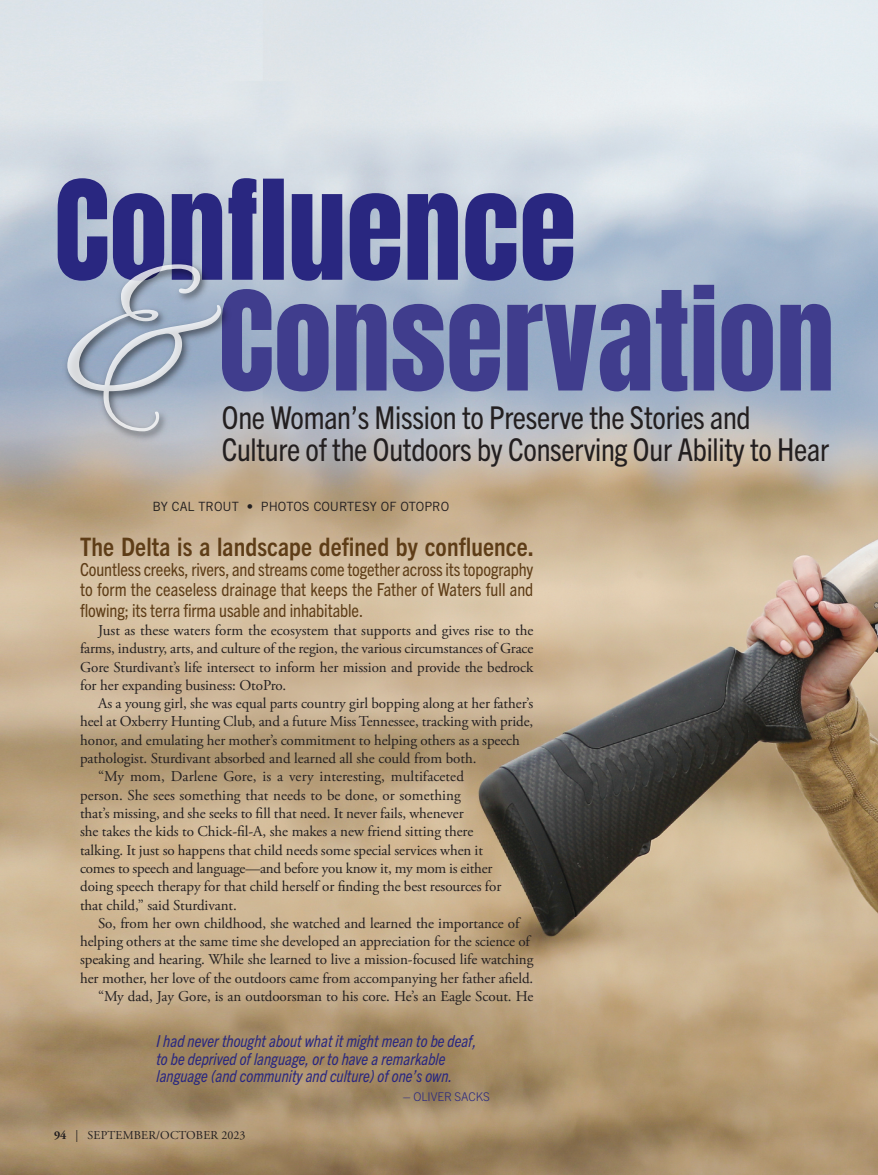
<style>
.page{position:relative;width:878px;height:1175px;background:#fff}
.page>*{position:absolute;margin:0;border:0;box-sizing:border-box;transform-origin:0 0}
.t1{font:210px "Alex Brush";color:rgb(255 255 255/.79)}
.t2{font:117px "Anton";color:#403d8d}
.t3{font:117px "Anton";color:#292780}
.t4{font:condensed 31.5px "Trade Gothic Next LT Pro";letter-spacing:-.01em;color:#231f20}
.t5{font:700 condensed 25.5px "Trade Gothic Next LT Pro";letter-spacing:.005em;color:#5e3d17}
.t6{font:condensed 18px/20.2px "Trade Gothic Next LT Pro";letter-spacing:-.005em;color:#5e3d17;text-align:justify}
.t7{font:italic condensed 16.5px/17.7px "Trade Gothic Next LT Pro";color:#292780}
.t8{font:15px/18.3px "Adobe Garamond Pro";letter-spacing:-.005em;color:#231f20}
.t9{font:12.75px "Trade Gothic";color:#231f20}
.t10{font:12px "Adobe Garamond Pro";letter-spacing:.015em;color:#231f20}
.t11{font:300 12px "Trade Gothic Next LT Pro";color:#292780}
.s1{font-size:27px}
.s2{font-weight:700}
</style>
<div class="page">
<img style="left:0;top:0;width:878px;height:1174px">
<img style="left:0;top:204px;width:422px;height:285px">
<p class="t3" style="left:54px;top:147px;width:524px">Confluence</p>
<p class="t1" style="left:65px;top:230px;width:160px">&amp;</p>
<p class="t2" style="left:218px;top:257px;width:618px">Conservation</p>
<p class="t4" style="left:222px;top:406px;width:530px">One Woman’s Mission to Preserve the Stories and</p>
<p class="t4" style="left:222px;top:438px;width:608px">Culture of the Outdoors by Conserving Our Ability to Hear</p>
<p class="t9" style="left:152px;top:501px;width:298px">BY CAL TROUT • PHOTOS COURTESY OF OTOPRO</p>
<p class="t5" style="left:80px;top:537px;width:455px">The Delta is a landscape defined by confluence<span class="s1">.</span></p>
<p class="t6" style="left:80px;top:561px;width:455px">Countless creeks, rivers, and streams come together across its topography to form the ceaseless drainage that keeps the Father of Waters full and flowing; its terra firma usable and inhabitable.</p>
<p class="t8" style="left:80px;top:622px;width:455px;text-align:justify;text-indent:18px">Just as these waters form the ecosystem that supports and gives rise to the farms, industry, arts, and culture of the region, the various circumstances of Grace Gore Sturdivant’s life intersect to inform her mission and provide the bedrock for her expanding business: OtoPro.</p>
<p class="t8" style="left:80px;top:695px;width:454px;text-indent:18px">As a young girl, she was equal parts country girl bopping along at her father’s heel at Oxberry Hunting Club, and a future Miss Tennessee, tracking with pride, honor, and emulating her mother’s commitment to helping others as a speech pathologist. Sturdivant absorbed and learned all she could from both.</p>
<p class="t8" style="left:80px;top:769px;width:423px;text-indent:18px">“My mom, Darlene Gore, is a very interesting, multifaceted person. She sees something that needs to be done, or something<br>that’s missing, and she seeks to fill that need. It never fails, whenever<br>she takes the kids to Chick-fil-A, she makes a new friend sitting there talking. It just so happens that child needs some special services when it comes to speech and language—and before you know it, my mom is either doing speech therapy for that child herself or finding the best resources for that child,” said Sturdivant.</p>
<p class="t8" style="left:80px;top:915px;width:455px;text-align:center">So, from her own childhood, she watched and learned the importance of helping others at the same time she developed an appreciation for the science of speaking and hearing. While she learned to live a mission-focused life watching her mother, her love of the outdoors came from accompanying her father afield.</p>
<p class="t8" style="left:98px;top:988px;width:437px">“My dad, Jay Gore, is an outdoorsman to his core. He’s an Eagle Scout. He</p>
<p class="t7" style="left:156px;top:1033px;width:321px">I had never thought about what it might mean to be deaf, to be deprived of language, or to have a remarkable language (and community and culture) of one’s own.</p>
<p class="t11" style="left:403px;top:1092px;width:89px">– OLIVER SACKS</p>
<p class="t10" style="left:54px;top:1130px;width:193px"><span class="s2">94</span> | SEPTEMBER/OCTOBER 2023</p>
</div>
